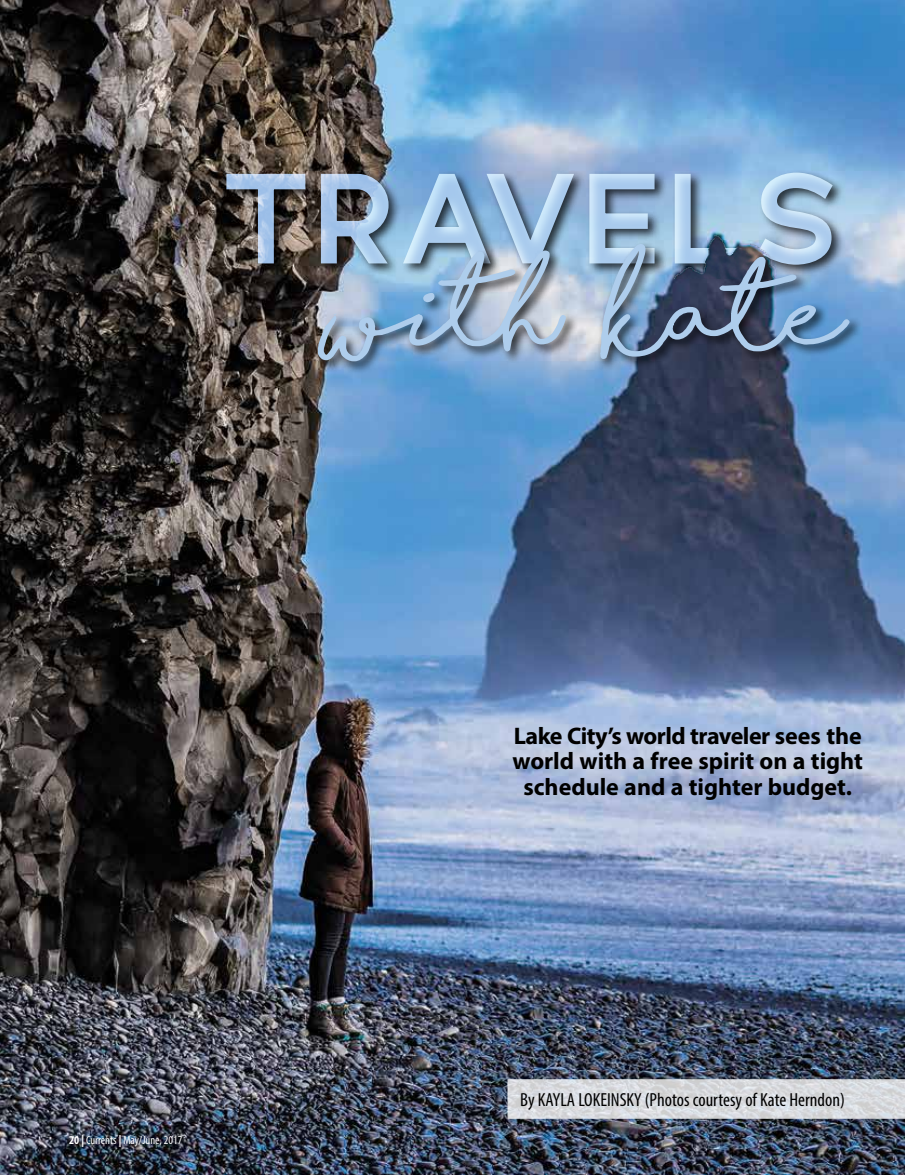
<style>
.page{position:relative;width:905px;height:1175px;background:#fff}
.page>*{position:absolute;margin:0;border:0;box-sizing:border-box;transform-origin:0 0}
.t1{font:700 24px/25.5px "Myriad Pro";color:#000;text-align:center}
.t2{font:condensed 18.9px "Myriad Pro";color:#000}
.t3{font:condensed 12px "Myriad Pro";color:#fff}
.s1{font-weight:700}
</style>
<div class="page">
<img style="left:0;top:0;width:904px;height:1174px">
<img style="left:0;top:153px;width:904px;height:125px">
<div style="left:315px;top:247px;width:263px;height:127px;background:#000;opacity:.75"></div>
<img style="left:318px;top:250px;width:248px;height:111px">
<div style="left:597px;top:241px;width:264px;height:131px;background:#000;opacity:.75"></div>
<img style="left:600px;top:244px;width:249px;height:115px">
<p class="t3" style="left:69px;top:1133px;width:115px"><span class="s1">20 |</span> Currents <span class="s1">|</span> May/June, 2017</p>
<p class="t1" style="left:512px;top:722px;width:352px">Lake City’s world traveler sees the world with a free spirit on a tight schedule and a tighter budget.</p>
<p class="t2" style="left:520px;top:1087px;width:326px">By KAYLA LOKEINSKY (Photos courtesy of Kate Herndon)</p>
</div>
